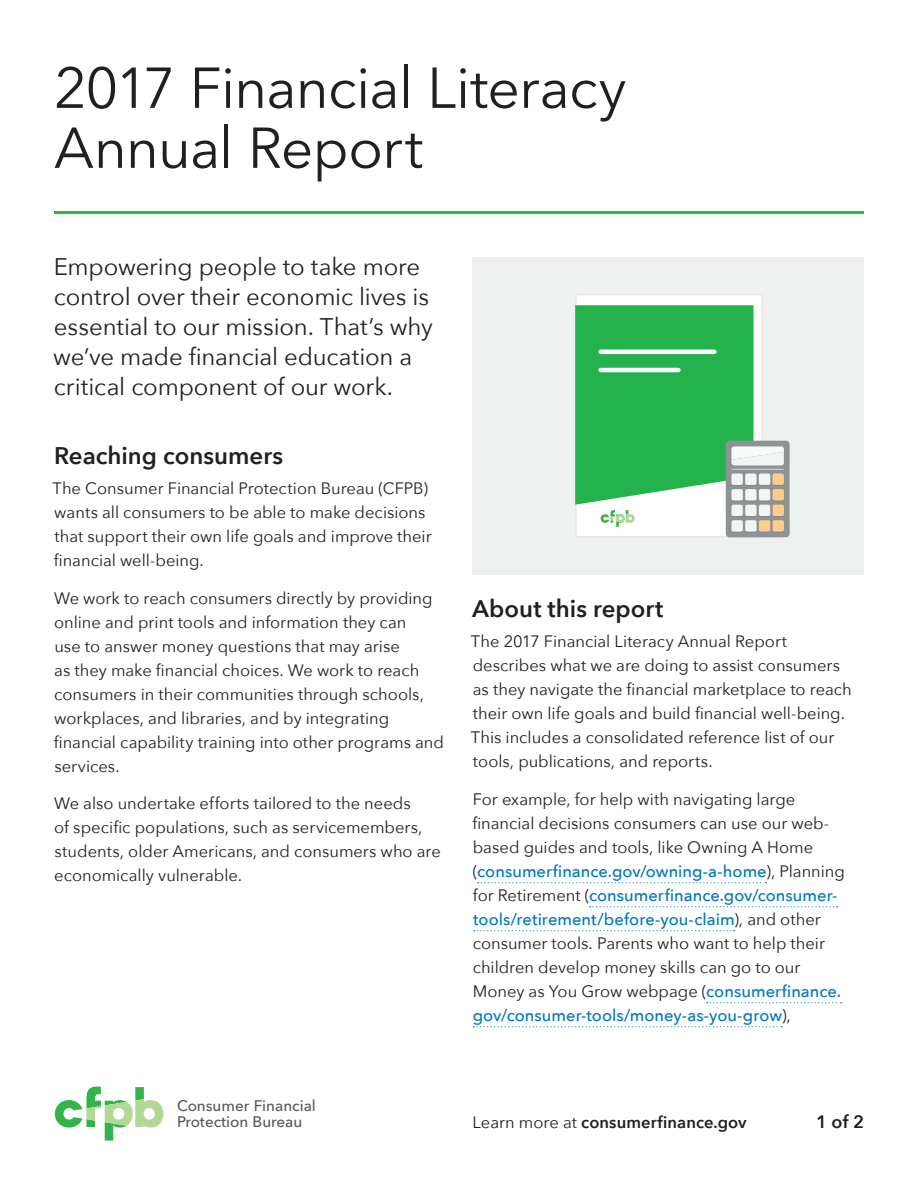
<style>
.page{position:relative;width:918px;height:1188px;background:#fff}
.page>*{position:absolute;margin:0;border:0;box-sizing:border-box;transform-origin:0 0}
.Main_H1{font:57px/60px "Avenir Next";letter-spacing:-.015em;color:#231f20}
.subheader__after_H1{font:24px/30px "Avenir Next";letter-spacing:-.005em;color:#231f20}
.H3_regular{font:600 24px "Avenir Next";color:#231f20}
.paragraph{font:600 18px "Avenir Next";color:#231f20}
.paragraph-2{font:16.5px/24px "Avenir Next";color:#231f20}
.paragraph-3{font:600 16.5px "Avenir Next";letter-spacing:.005em;color:#231f20}
.t1{font:500 15.3px/15.5px "Avenir Next";color:#57585a}
.s1{font-weight:500;color:#0076be}
.s2{font-weight:400}
</style>
<div class="page">
<div style="left:472px;top:257px;width:392px;height:318px;background:#eff1f0"></div>
<hr style="left:54px;top:211px;width:810px;height:3px;background:#31b44a">
<svg style="left:478px;top:882px;width:289px;height:1px"></svg>
<svg style="left:590px;top:906px;width:248px;height:1px"></svg>
<svg style="left:474px;top:930px;width:260px;height:1px"></svg>
<svg style="left:707px;top:1002px;width:135px;height:1px"></svg>
<svg style="left:473px;top:1026px;width:309px;height:1px"></svg>
<svg style="left:55px;top:1087px;width:108px;height:54px"></svg>
<svg style="left:576px;top:294px;width:186px;height:243px;fill:#fff"></svg>
<div style="left:726px;top:441px;width:64px;height:96px;background:#909395;border-radius:4px"></div>
<svg style="left:575px;top:305px;width:209px;height:222px"></svg>
<hr style="left:731px;top:469px;width:53px;height:1px;background:#cddfde">
<svg style="left:731px;top:475px;width:12px;height:11px"></svg>
<svg style="left:745px;top:475px;width:12px;height:11px"></svg>
<div style="left:731px;top:474px;width:12px;height:11px;background:#f3f4f4;border-radius:2px"></div>
<div style="left:745px;top:474px;width:12px;height:11px;background:#f3f4f4;border-radius:2px"></div>
<div style="left:759px;top:474px;width:11px;height:11px;background:#f3f4f4;border-radius:2px"></div>
<div style="left:773px;top:474px;width:11px;height:11px;background:#fdcd8d;border-radius:2px"></div>
<div style="left:731px;top:489px;width:12px;height:12px;background:#f3f4f4;border-radius:2px"></div>
<div style="left:745px;top:489px;width:12px;height:12px;background:#f3f4f4;border-radius:2px"></div>
<div style="left:759px;top:489px;width:11px;height:11px;background:#f3f4f4;border-radius:2px"></div>
<div style="left:773px;top:489px;width:11px;height:11px;background:#fdcd8d;border-radius:2px"></div>
<svg style="left:731px;top:506px;width:12px;height:11px"></svg>
<svg style="left:745px;top:506px;width:12px;height:11px"></svg>
<div style="left:731px;top:505px;width:12px;height:11px;background:#f3f4f4;border-radius:2px"></div>
<div style="left:745px;top:505px;width:12px;height:11px;background:#f3f4f4;border-radius:2px"></div>
<div style="left:759px;top:505px;width:11px;height:11px;background:#f3f4f4;border-radius:2px"></div>
<div style="left:773px;top:505px;width:11px;height:11px;background:#fdcd8d;border-radius:2px"></div>
<div style="left:731px;top:521px;width:12px;height:12px;background:#888b8d;border-radius:2px"></div>
<div style="left:745px;top:521px;width:12px;height:12px;background:#888b8e;border-radius:2px"></div>
<div style="left:731px;top:520px;width:12px;height:12px;background:#f3f4f4;border-radius:2px"></div>
<div style="left:745px;top:520px;width:12px;height:12px;background:#f3f4f4;border-radius:2px"></div>
<div style="left:759px;top:520px;width:11px;height:12px;background:#fdcd8d;border-radius:2px"></div>
<div style="left:773px;top:520px;width:11px;height:12px;background:#fdcd8d;border-radius:2px"></div>
<h1 class="Main_H1" style="left:54px;top:56px;width:574px">2017 Financial Literacy<br>Annual Report</h1>
<p class="subheader__after_H1" style="left:53px;top:250px;width:381px">Empowering people to take more control over their economic lives is essential to our mission. That’s why we’ve made financial education a critical component of our work.</p>
<p class="H3_regular" style="left:54px;top:435px;width:231px">Reaching consumers</p>
<p class="paragraph-2" style="left:52px;top:476px;width:381px">The Consumer Financial Protection Bureau (CFPB) wants all consumers to be able to make decisions that support their own life goals and improve their financial well-being.</p>
<p class="paragraph-2" style="left:54px;top:585px;width:392px">We work to reach consumers directly by providing online and print tools and information they can<br>use to answer money questions that may arise<br>as they make financial choices. We work to reach consumers in their communities through schools, workplaces, and libraries, and by integrating financial capability training into other programs and services.</p>
<p class="paragraph-2" style="left:54px;top:791px;width:388px">We also undertake efforts tailored to the needs<br>of specific populations, such as servicemembers, students, older Americans, and consumers who are economically vulnerable.</p>
<p class="H3_regular" style="left:472px;top:588px;width:193px">About this report</p>
<p class="paragraph-2" style="left:471px;top:629px;width:382px">The 2017 Financial Literacy Annual Report describes what we are doing to assist consumers as they navigate the financial marketplace to reach their own life goals and build financial well-being.<br>This includes a consolidated reference list of our tools, publications, and reports.</p>
<p class="paragraph-2" style="left:472px;top:786px;width:374px">For example, for help with navigating large financial decisions consumers can use our web&shy;based guides and tools, like Owning A Home (<span class="s1">consumerfinance.gov/owning-a-home</span>), Planning for Retirement (<span class="s1">consumerfinance.gov/consumer&shy;tools/retirement/before-you-claim</span>), and other consumer tools. Parents who want to help their children develop money skills can go to our Money as You Grow webpage (<span class="s1">consumerfinance. gov/consumer-tools/money-as-you-grow</span>),</p>
<p class="t1" style="left:177px;top:1098px;width:140px">Consumer Financial<br>Protection Bureau</p>
<p class="paragraph-3" style="left:472px;top:1108px;width:276px"><span class="s2">Learn more at</span> consumerfinance.gov</p>
<p class="paragraph" style="left:816px;top:1106px;width:49px">1 of 2</p>
</div>
